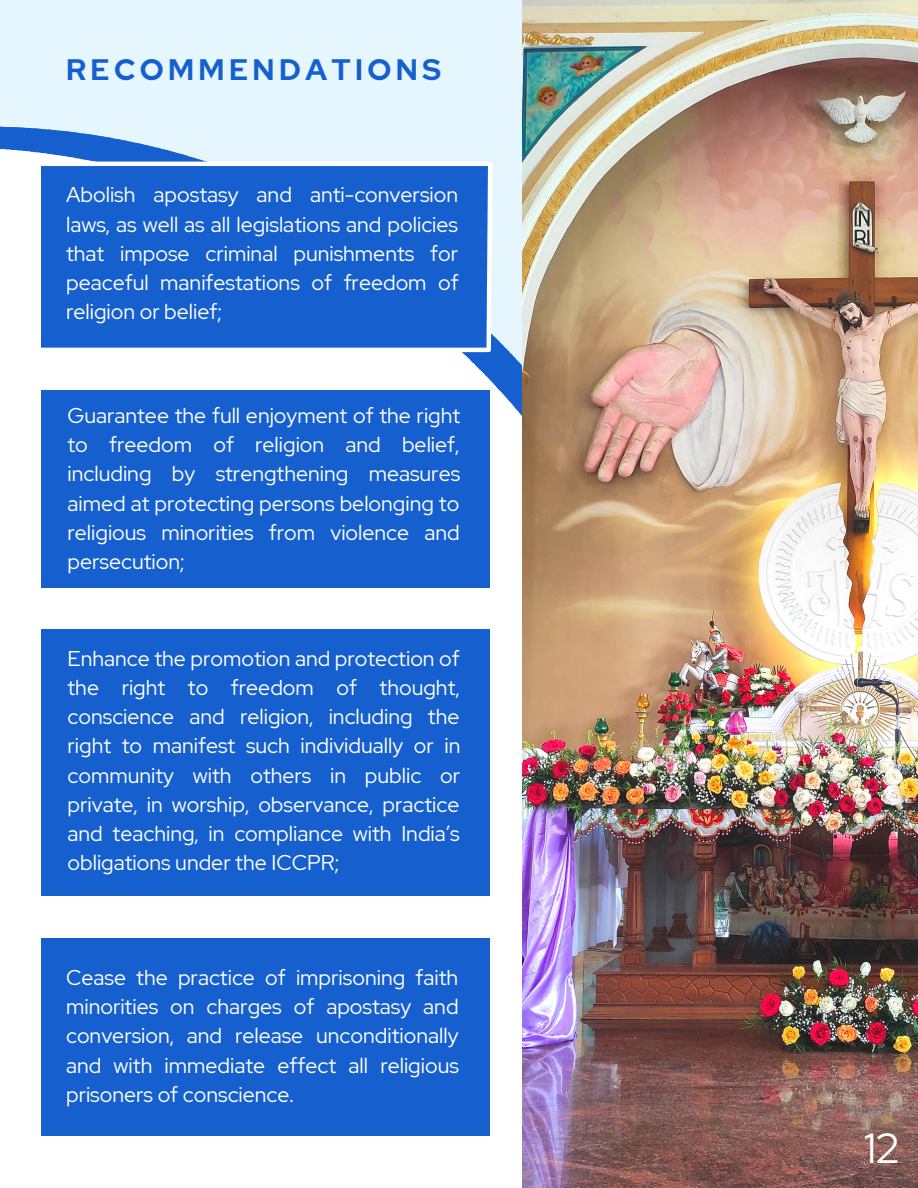
<style>
.page{position:relative;width:918px;height:1188px;background:#fff}
.page>*{position:absolute;margin:0;border:0;box-sizing:border-box;transform-origin:0 0}
.t1{font:42px "Red Hat Display";color:#fff}
.t2{font:700 29.55px "Red Hat Display";letter-spacing:.15em;color:#155fcf}
.t3{font:21.3px/29.2px "Red Hat Display";color:#fff;text-align:justify}
</style>
<div class="page">
<svg style="left:0;top:17px;width:522px;height:399px;fill:#e5f6ff"></svg>
<img style="left:522px;top:0;width:396px;height:1188px">
<div style="left:41px;top:165px;width:449px;height:184px;background:#155fcf"></div>
<div style="left:41px;top:629px;width:449px;height:267px;background:#155fcf"></div>
<div style="left:41px;top:390px;width:449px;height:198px;background:#155fcf"></div>
<div style="left:41px;top:938px;width:449px;height:198px;background:#155fcf"></div>
<hr style="left:2px;top:162px;width:485px;height:4px;background:#fff">
<svg style="left:484px;top:160px;width:11px;height:194px"></svg>
<hr style="left:2px;top:348px;width:485px;height:4px;background:#fff">
<p class="t2" style="left:66px;top:50px;width:377px">RECOMMENDATIONS</p>
<p class="t3" style="left:66px;top:180px;width:394px">Abolish apostasy and anti-conversion laws, as well as all legislations and policies that impose criminal punishments for peaceful manifestations of freedom of religion or belief;</p>
<p class="t3" style="left:68px;top:401px;width:394px">Guarantee the full enjoyment of the right to freedom of religion and belief, including by strengthening measures aimed at protecting persons belonging to religious minorities from violence and persecution;</p>
<p class="t3" style="left:68px;top:643px;width:394px">Enhance the promotion and protection of the right to freedom of thought, conscience and religion, including the right to manifest such individually or in community with others in public or private, in worship, observance, practice and teaching, in compliance with India’s obligations under the ICCPR;</p>
<p class="t3" style="left:66px;top:963px;width:394px">Cease the practice of imprisoning faith minorities on charges of apostasy and conversion, and release unconditionally and with immediate effect all religious prisoners of conscience.</p>
<p class="t1" style="left:864px;top:1120px;width:36px">12</p>
</div>
